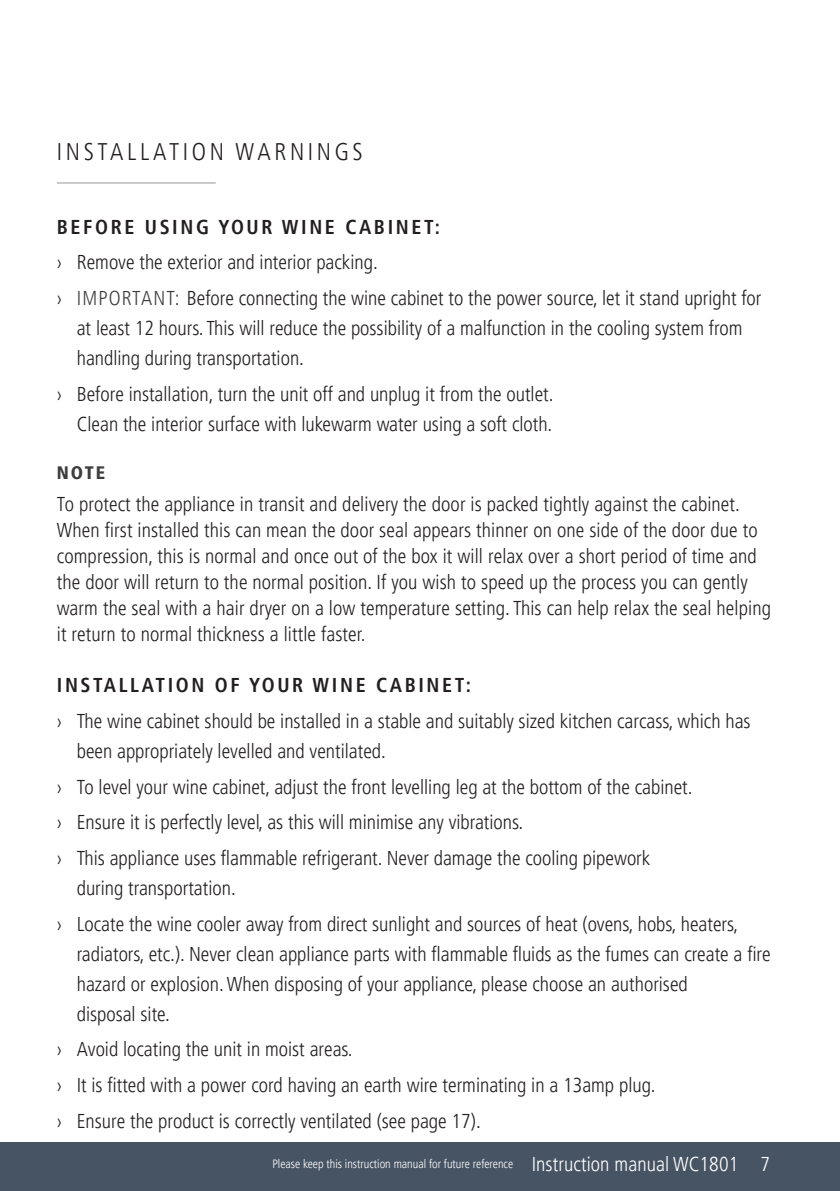
<style>
.page{position:relative;width:840px;height:1191px;background:#fff}
.page>*{position:absolute;margin:0;border:0;box-sizing:border-box;transform-origin:0 0}
.t1{font:300 condensed 24px "Frutiger LT Pro";letter-spacing:.15em;color:#231f20}
.t2{font:300 condensed 20px/35.6px "Frutiger LT Pro";color:#231f20}
.t3{font:700 condensed 20px "Frutiger LT Pro";letter-spacing:.13em;color:#231f20}
.t4{font:900 condensed 18px "Frutiger LT Pro";color:#3e3e3f}
.t5{font:300 condensed 12px "Frutiger LT Pro";color:#fff}
.s1{color:#3e3e3f}
.s2{font-size:20px}
</style>
<div class="page">
<div style="left:0;top:1142px;width:839px;height:49px;background:#475464"></div>
<hr style="left:57px;top:182px;width:159px;height:1px;background:#939598">
<p class="t1" style="left:57px;top:141px;width:307px">INSTALLATION WARNINGS</p>
<p class="t3" style="left:57px;top:218px;width:384px">BEFORE USING YOUR WINE CABINET:</p>
<p class="t2" style="left:57px;top:246px;width:705px">› Remove the exterior and interior packing.<br>› <span class="s1">IMPORTANT:</span> Before connecting the wine cabinet to the power source, let it stand upright for</p>
<p class="t2" style="left:77px;top:314px;width:667px;line-height:30px">at least 12 hours. This will reduce the possibility of a malfunction in the cooling system from handling during transportation.</p>
<p class="t2" style="left:57px;top:380px;width:498px;line-height:30px;text-align:right">› Before installation, turn the unit off and unplug it from the outlet.<br>Clean the interior surface with lukewarm water using a soft cloth.</p>
<p class="t4" style="left:57px;top:463px;width:50px">NOTE</p>
<p class="t2" style="left:57px;top:493px;width:715px;line-height:26px">To protect the appliance in transit and delivery the door is packed tightly against the cabinet.<br>When first installed this can mean the door seal appears thinner on one side of the door due to compression, this is normal and once out of the box it will relax over a short period of time and the door will return to the normal position. If you wish to speed up the process you can gently warm the seal with a hair dryer on a low temperature setting. This can help relax the seal helping it return to normal thickness a little faster.</p>
<p class="t3" style="left:57px;top:677px;width:415px">INSTALLATION OF YOUR WINE CABINET:</p>
<p class="t2" style="left:77px;top:707px;width:675px;line-height:30px;text-indent:-20px">› The wine cabinet should be installed in a stable and suitably sized kitchen carcass, which has been appropriately levelled and ventilated.</p>
<p class="t2" style="left:57px;top:770px;width:637px">› To level your wine cabinet, adjust the front levelling leg at the bottom of the cabinet. › Ensure it is perfectly level, as this will minimise any vibrations.<br>› This appliance uses flammable refrigerant. Never damage the cooling pipework</p>
<p class="t2" style="left:57px;top:871px;width:682px;text-indent:20px">during transportation.<br>› Locate the wine cooler away from direct sunlight and sources of heat (ovens, hobs, heaters,</p>
<p class="t2" style="left:77px;top:939px;width:695px;line-height:30px">radiators, etc.). Never clean appliance parts with flammable fluids as the fumes can create a fire hazard or explosion. When disposing of your appliance, please choose an authorised<br>disposal site.</p>
<p class="t2" style="left:57px;top:1033px;width:600px">› Avoid locating the unit in moist areas.<br>› It is fitted with a power cord having an earth wire terminating in a 13amp plug. › Ensure the product is correctly ventilated (see page 17).</p>
<p class="t5" style="left:272px;top:1159px;width:499px">Please keep this instruction manual for future reference <span class="s2">Instruction manual WC1801 7</span></p>
</div>
